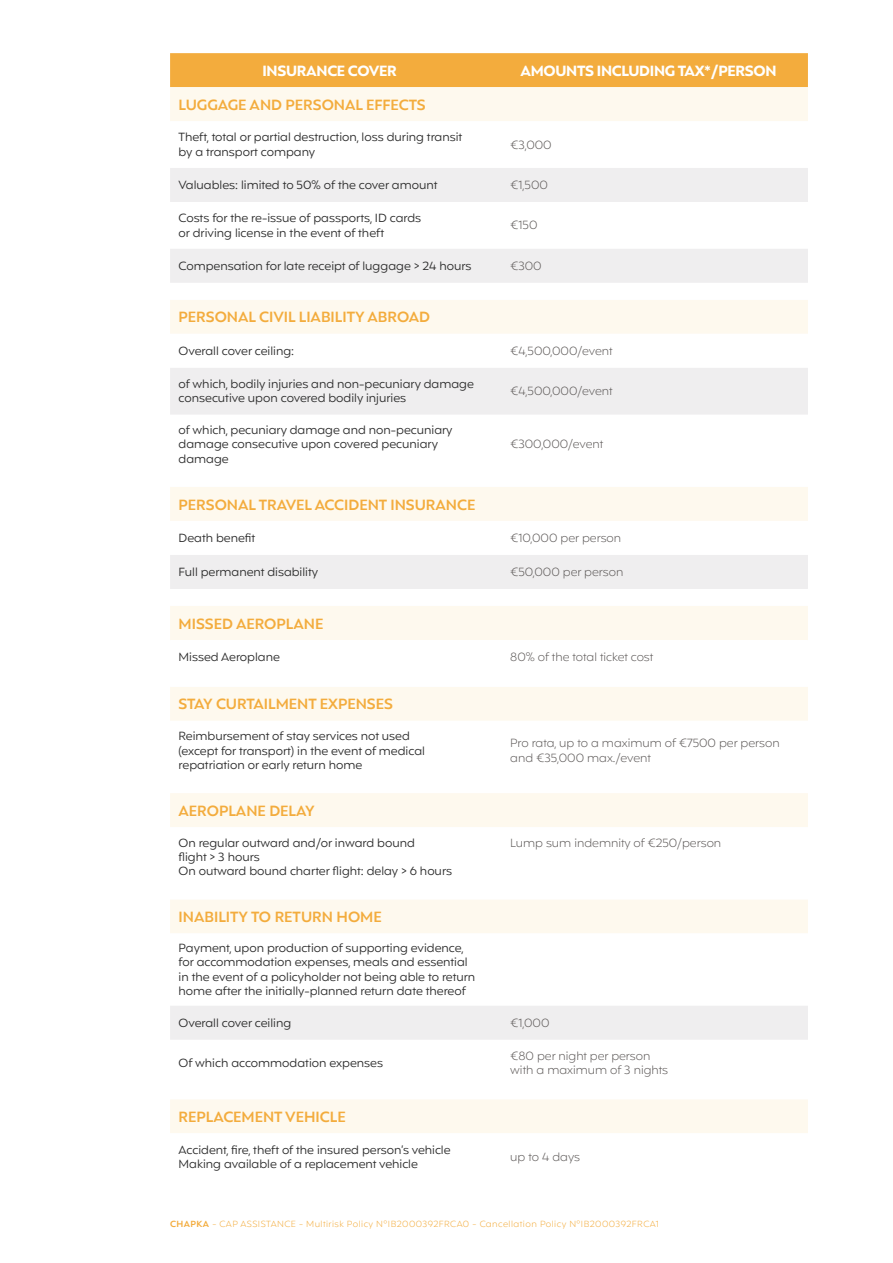
<style>
.page{position:relative;width:893px;height:1263px;background:#fff}
.page>*{position:absolute;margin:0;border:0;box-sizing:border-box;transform-origin:0 0}
.t1{font:600 15px "Mangueira Alt";color:#f3ac3d}
.t2{font:700 15px "Mangueira Alt";letter-spacing:-.02em;color:#fff}
.t3{font:12px/14.4px "Mangueira Alt";color:#2b2b2b}
.t4{font:300 12px/14.4px "Mangueira Alt";color:#5d5958}
.t5{font:300 9px "Mangueira Alt";letter-spacing:.05em;color:#f3ac3d}
.s1{font-weight:600}
</style>
<div class="page">
<div style="left:170px;top:53px;width:638px;height:34px;background:#f3ac3d"></div>
<div style="left:170px;top:87px;width:638px;height:34px;background:#fef9ee"></div>
<div style="left:170px;top:1100px;width:638px;height:33px;background:#fef9ee"></div>
<svg style="left:170px;top:168px;width:638px;height:872px"></svg>
<p class="t2" style="left:262px;top:61px;width:136px">INSURANCE COVER</p>
<p class="t2" style="left:520px;top:61px;width:257px">AMOUNTS INCLUDING TAX*/PERSON</p>
<p class="t1" style="left:179px;top:95px;width:249px">LUGGAGE AND PERSONAL EFFECTS</p>
<p class="t3" style="left:179px;top:131px;width:285px">Theft, total or partial destruction, loss during transit by a transport company</p>
<p class="t4" style="left:510px;top:138px;width:43px">€3,000</p>
<p class="t3" style="left:179px;top:179px;width:260px">Valuables: limited to 50% of the cover amount</p>
<p class="t4" style="left:510px;top:179px;width:39px">€1,500</p>
<p class="t3" style="left:179px;top:212px;width:244px">Costs for the re-issue of passports, ID cards or driving license in the event of theft</p>
<p class="t4" style="left:510px;top:219px;width:29px">€150</p>
<p class="t3" style="left:179px;top:259px;width:294px">Compensation for late receipt of luggage &gt; 24 hours</p>
<p class="t4" style="left:510px;top:259px;width:33px">€300</p>
<p class="t1" style="left:179px;top:307px;width:253px">PERSONAL CIVIL LIABILITY ABROAD</p>
<p class="t3" style="left:179px;top:345px;width:117px">Overall cover ceiling:</p>
<p class="t4" style="left:510px;top:344px;width:104px">€4,500,000/event</p>
<p class="t3" style="left:179px;top:378px;width:297px">of which, bodily injuries and non-pecuniary damage consecutive upon covered bodily injuries</p>
<p class="t4" style="left:510px;top:385px;width:104px">€4,500,000/event</p>
<p class="t3" style="left:179px;top:424px;width:276px">of which, pecuniary damage and non-pecuniary damage consecutive upon covered pecuniary damage</p>
<p class="t4" style="left:510px;top:438px;width:95px">€300,000/event</p>
<p class="t1" style="left:179px;top:494px;width:298px">PERSONAL TRAVEL ACCIDENT INSURANCE</p>
<p class="t3" style="left:179px;top:532px;width:78px">Death benefit</p>
<p class="t4" style="left:510px;top:532px;width:112px">€10,000 per person</p>
<p class="t3" style="left:179px;top:566px;width:141px">Full permanent disability</p>
<p class="t4" style="left:510px;top:566px;width:115px">€50,000 per person</p>
<p class="t1" style="left:179px;top:613px;width:146px">MISSED AEROPLANE</p>
<p class="t3" style="left:179px;top:651px;width:103px">Missed Aeroplane</p>
<p class="t4" style="left:510px;top:651px;width:145px">80% of the total ticket cost</p>
<p class="t1" style="left:179px;top:694px;width:216px">STAY CURTAILMENT EXPENSES</p>
<p class="t3" style="left:179px;top:730px;width:248px">Reimbursement of stay services not used (except for transport) in the event of medical repatriation or early return home</p>
<p class="t4" style="left:510px;top:737px;width:271px">Pro rata, up to a maximum of €7500 per person and €35,000 max./event</p>
<p class="t1" style="left:179px;top:800px;width:138px">AEROPLANE DELAY</p>
<p class="t3" style="left:179px;top:836px;width:275px">On regular outward and/or inward bound<br>flight &gt; 3 hours<br>On outward bound charter flight: delay &gt; 6 hours</p>
<p class="t4" style="left:510px;top:836px;width:213px">Lump sum indemnity of €250/person</p>
<p class="t1" style="left:179px;top:907px;width:205px">INABILITY TO RETURN HOME</p>
<p class="t3" style="left:179px;top:942px;width:298px">Payment, upon production of supporting evidence, for accommodation expenses, meals and essential in the event of a policyholder not being able to return home after the initially-planned return date thereof</p>
<p class="t3" style="left:179px;top:1016px;width:114px">Overall cover ceiling</p>
<p class="t4" style="left:510px;top:1016px;width:41px">€1,000</p>
<p class="t3" style="left:179px;top:1057px;width:206px">Of which accommodation expenses</p>
<p class="t4" style="left:510px;top:1049px;width:159px">€80 per night per person with a maximum of 3 nights</p>
<p class="t1" style="left:179px;top:1107px;width:169px">REPLACEMENT VEHICLE</p>
<p class="t3" style="left:179px;top:1143px;width:274px">Accident, fire, theft of the insured person’s vehicle<br>Making available of a replacement vehicle</p>
<p class="t4" style="left:510px;top:1150px;width:71px">up to 4 days</p>
<p class="t5" style="left:170px;top:1218px;width:490px"><span class="s1">CHAPKA</span> - CAP ASSISTANCE - Multirisk Policy N°IB2000392FRCA0 - Cancellation Policy N°IB2000392FRCA1</p>
</div>
